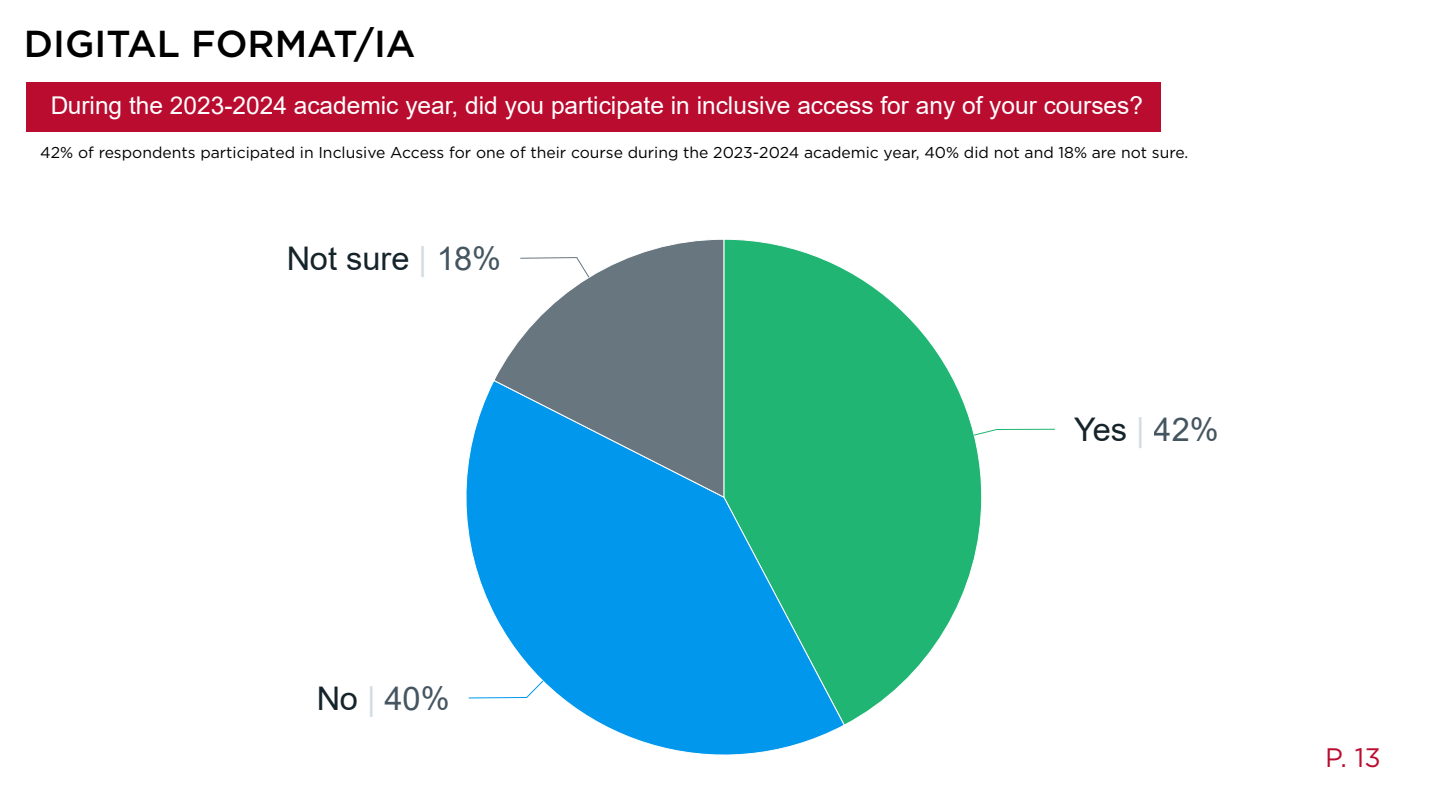
<style>
.page{position:relative;width:1440px;height:810px;background:#fff}
.page>*{position:absolute;margin:0;border:0;box-sizing:border-box;transform-origin:0 0}
.t1{font:500 37.5px "Gotham";color:#000}
.t2{font:32.55px "Arial";color:#15232b}
.t3{font:32.55px "Arial";color:#455560}
.t4{font:26.7px "Gotham";color:#ba0c2f}
.t5{font:24.53px "Arial";color:#fff}
.t6{font:15.75px "Gotham";color:#000}
.s1{color:#d3dde1}
.s2{color:#455560}
.s3{color:#15232b}
</style>
<div class="page">
<div style="left:26px;top:82px;width:1134px;height:50px;background:#ba0c2f"></div>
<svg style="left:725px;top:239px;width:257px;height:485px"></svg>
<svg style="left:466px;top:379px;width:379px;height:376px;background:#2cadd0"></svg>
<svg style="left:493px;top:239px;width:232px;height:259px;background:#6692ac"></svg>
<svg style="left:973px;top:429px;width:82px;height:7px"></svg>
<svg style="left:468px;top:680px;width:76px;height:19px"></svg>
<svg style="left:520px;top:257px;width:70px;height:21px"></svg>
<h1 class="t1" style="left:24px;top:19px;width:393px">DIGITAL FORMAT/IA</h1>
<h3 class="t5" style="left:50px;top:89px;width:1094px">During the 2023-2024 academic year, did you participate in inclusive access for any of your courses?</h3>
<p class="t6" style="left:40px;top:142px;width:1150px">42% of respondents participated in Inclusive Access for one of their course during the 2023-2024 academic year, 40% did not and 18% are not sure.</p>
<h2 class="t2" style="left:286px;top:236px;width:216px">Not sure <span class="s1">|</span> <span class="s2">18%</span></h2>
<h2 class="t3" style="left:316px;top:676px;width:135px"><span class="s3">No</span> <span class="s1">|</span> 40%</h2>
<h2 class="t2" style="left:1074px;top:407px;width:146px">Yes <span class="s1">|</span> <span class="s2">42%</span></h2>
<h3 class="t4" style="left:1325px;top:740px;width:57px">P. 13</h3>
</div>
